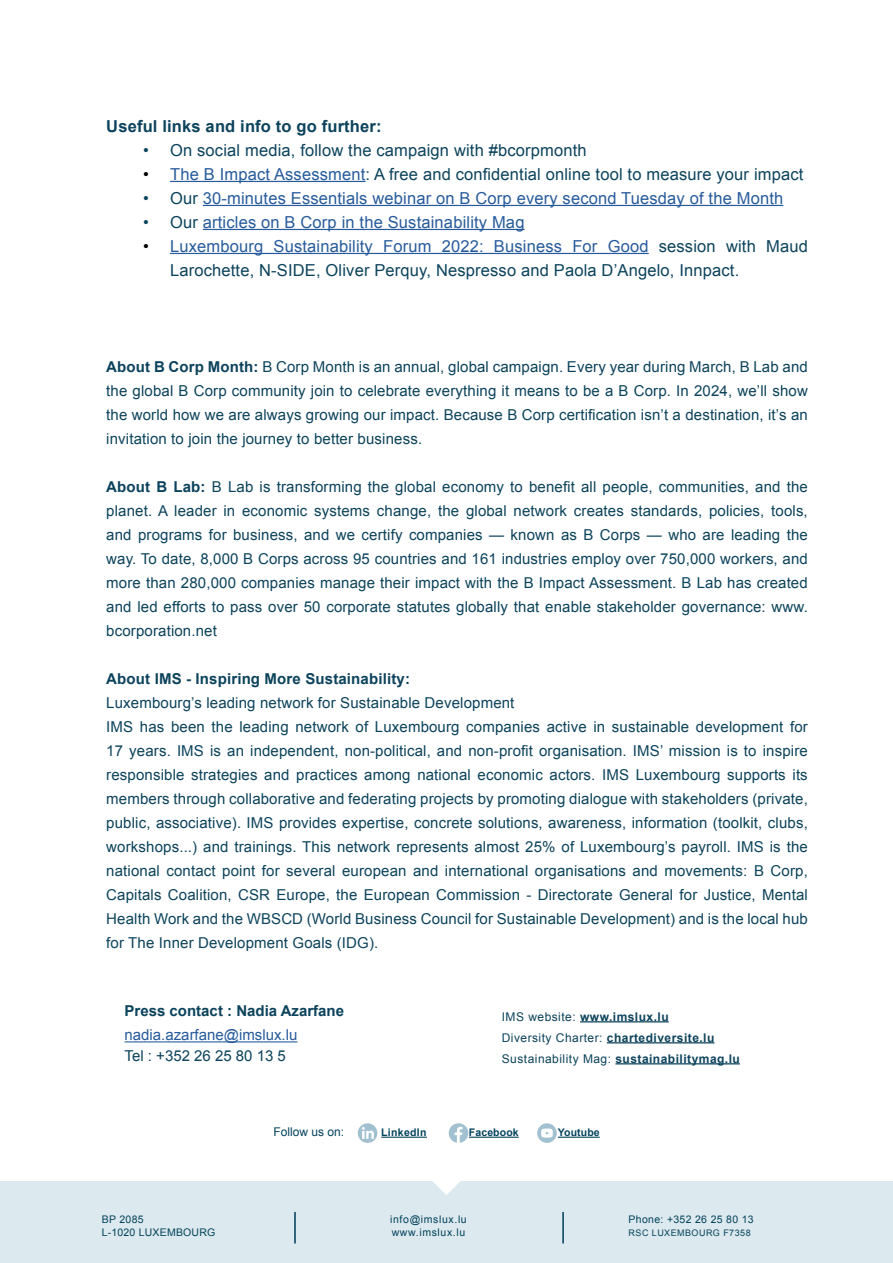
<style>
.page{position:relative;width:893px;height:1263px;background:#fff}
.page>*{position:absolute;margin:0;border:0;box-sizing:border-box;transform-origin:0 0}
.t1{font:16.5px/24px "Arial";letter-spacing:.01em;color:#0c435c}
.t2{font:16.5px "Arial";letter-spacing:.01em;color:#275b9b}
.t3{font:700 16.5px "Arial";letter-spacing:.01em;color:#0c435c}
.t4{font:15px/24px "Arial";letter-spacing:.01em;color:#0c435c;text-align:justify}
.t5{font:700 15px "Arial";letter-spacing:.01em;color:#0c435c}
.t6{font:15px "Arial";color:#275b9b}
.t7{font:700 12px/21px "Arial";letter-spacing:.04em;color:#0c435c}
.t8{font:12px "Arial";color:#04435d}
.t9{font:10.5px/13.5px "Arial";letter-spacing:.03em;color:#04435d}
.t10{font:10.5px/13.5px "Arial";letter-spacing:.06em;color:#04435d}
.t11{font:700 10.5px "Arial";letter-spacing:.01em;color:#04435d}
.t12{font:700 10.5px "Arial";letter-spacing:.03em;color:#04435d}
.t13{font:9px "Arial";letter-spacing:.05em;color:#04435d}
.s1{color:#000}
.s2{color:#275b9b}
.s3{color:#0c435c}
.s4{font-weight:700}
.s5{font-weight:400}
</style>
<div class="page">
<div style="left:0;top:1181px;width:893px;height:82px;background:#dce9ee"></div>
<svg style="left:433px;top:1181px;width:27px;height:14px"></svg>
<hr style="left:381px;top:1137px;width:46px;height:1px;background:#04435d">
<hr style="left:469px;top:1137px;width:50px;height:1px;background:#04435d">
<hr style="left:558px;top:1137px;width:42px;height:1px;background:#04435d">
<svg style="left:358px;top:1123px;width:19px;height:20px"></svg>
<svg style="left:449px;top:1123px;width:19px;height:20px"></svg>
<svg style="left:537px;top:1123px;width:20px;height:20px"></svg>
<hr style="left:125px;top:1041px;width:172px;height:1px;background:#275b9b">
<hr style="left:580px;top:1021px;width:89px;height:1px;background:#0c435c">
<hr style="left:607px;top:1042px;width:107px;height:1px;background:#0c435c">
<hr style="left:615px;top:1063px;width:125px;height:1px;background:#0c435c">
<hr style="left:294px;top:1212px;width:2px;height:31px;background:#04435d">
<hr style="left:563px;top:1212px;width:1px;height:31px;background:#04435d">
<hr style="left:170px;top:181px;width:196px;height:1px;background:#275b9b">
<hr style="left:203px;top:205px;width:580px;height:1px;background:#275b9b">
<hr style="left:203px;top:229px;width:321px;height:1px;background:#275b9b">
<hr style="left:170px;top:253px;width:479px;height:1px;background:#275b9b">
<p class="t3" style="left:106px;top:115px;width:277px">Useful links and info to go further:</p>
<p class="t1" style="left:143px;top:138px;width:445px">• On social media, follow the campaign with #bcorpmonth</p>
<p class="t1" style="left:143px;top:162px;width:662px"><span class="s1">•</span> <span class="s2">The B Impact Assessment</span>: A free and confidential online tool to measure your impact</p>
<p class="t2" style="left:143px;top:187px;width:642px"><span class="s3">• Our</span> 30-minutes Essentials webinar on B Corp every second Tuesday of the Month</p>
<p class="t2" style="left:143px;top:211px;width:383px"><span class="s3">• Our</span> articles on B Corp in the Sustainability Mag</p>
<p class="t1" style="left:170px;top:234px;width:639px;text-indent:-27px"><span class="s1">•</span> <span class="s2">Luxembourg Sustainability Forum 2022: Business For Good</span> session with Maud<br>Larochette, N-SIDE, Oliver Perquy, Nespresso and Paola D’Angelo, Innpact.</p>
<p class="t4" style="left:106px;top:355px;width:703px"><span class="s4">About B Corp Month:</span> B Corp Month is an annual, global campaign. Every year during March, B Lab and the global B Corp community join to celebrate everything it means to be a B Corp. In 2024, we’ll show the world how we are always growing our impact. Because B Corp certification isn’t a destination, it’s an invitation to join the journey to better business.</p>
<p class="t4" style="left:106px;top:475px;width:703px"><span class="s4">About B Lab:</span> B Lab is transforming the global economy to benefit all people, communities, and the planet. A leader in economic systems change, the global network creates standards, policies, tools, and programs for business, and we certify companies — known as B Corps — who are leading the way. To date, 8,000 B Corps across 95 countries and 161 industries employ over 750,000 workers, and more than 280,000 companies manage their impact with the B Impact Assessment. B Lab has created and led efforts to pass over 50 corporate statutes globally that enable stakeholder governance: www. bcorporation.net</p>
<p class="t5" style="left:106px;top:669px;width:305px">About IMS - Inspiring More Sustainability:</p>
<p class="t4" style="left:106px;top:691px;width:703px;text-align:left">Luxembourg’s leading network for Sustainable Development<br>IMS has been the leading network of Luxembourg companies active in sustainable development for 17 years. IMS is an independent, non-political, and non-profit organisation. IMS’ mission is to inspire responsible strategies and practices among national economic actors. IMS Luxembourg supports its members through collaborative and federating projects by promoting dialogue with stakeholders (private, public, associative). IMS provides expertise, concrete solutions, awareness, information (toolkit, clubs, workshops...) and trainings. This network represents almost 25% of Luxembourg’s payroll. IMS is the national contact point for several european and international organisations and movements: B Corp, Capitals Coalition, CSR Europe, the European Commission - Directorate General for Justice, Mental Health Work and the WBSCD (World Business Council for Sustainable Development) and is the local hub for The Inner Development Goals (IDG).</p>
<p class="t5" style="left:125px;top:1001px;width:221px">Press contact : Nadia Azarfane</p>
<p class="t6" style="left:125px;top:1025px;width:174px">nadia.azarfane@imslux.lu</p>
<p class="t4" style="left:125px;top:1044px;width:163px">Tel : +352 26 25 80 13 5</p>
<p class="t7" style="left:502px;top:1006px;width:240px"><span class="s5">IMS website:</span> www.imslux.lu<br><span class="s5">Diversity Charter:</span> chartediversite.lu<br><span class="s5">Sustainability Mag:</span> sustainabilitymag.lu</p>
<p class="t8" style="left:274px;top:1124px;width:72px">Follow us on:</p>
<p class="t12" style="left:381px;top:1125px;width:47px">LinkedIn</p>
<p class="t11" style="left:469px;top:1125px;width:51px">Facebook</p>
<p class="t11" style="left:558px;top:1125px;width:43px">Youtube</p>
<p class="t10" style="left:390px;top:1212px;width:78px">info@imslux.lu www.imslux.lu</p>
<p class="t9" style="left:102px;top:1212px;width:115px">BP 2085<br>L-1020 LUXEMBOURG</p>
<p class="t9" style="left:629px;top:1212px;width:127px">Phone: +352 26 25 80 13</p>
<p class="t13" style="left:629px;top:1227px;width:124px">RSC LUXEMBOURG F7358</p>
</div>
